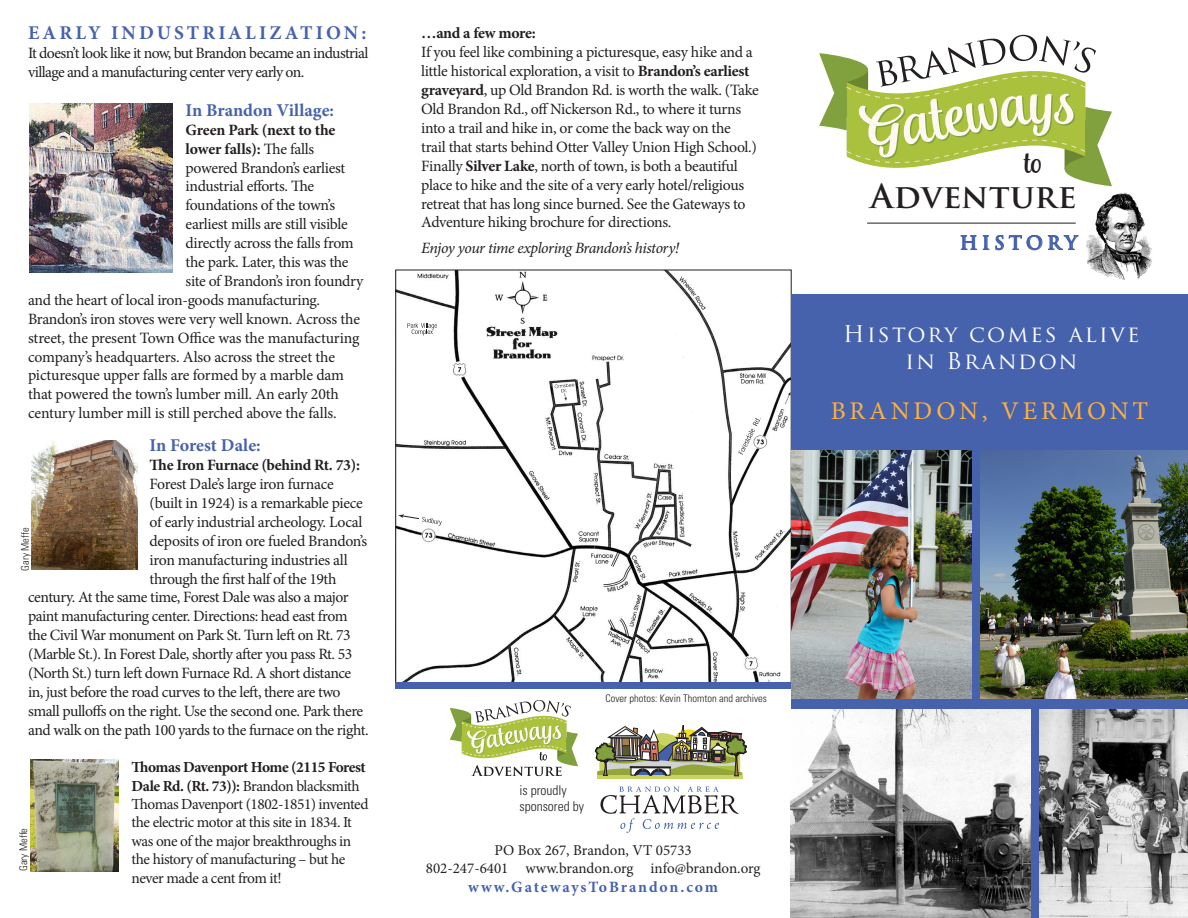
<style>
.page{position:relative;width:1188px;height:918px;background:#fff}
.page>*{position:absolute;margin:0;border:0;box-sizing:border-box;transform-origin:0 0}
.t1{font:700 32.55px "Trajan Pro";letter-spacing:.015em;color:#231f20}
.t2{font:27.9px "Andalusia";color:#231f20}
.t3{font:25.5px "Minion Pro";letter-spacing:.15em;color:#fcb040}
.t4{font:22.5px/27px "Trajan Pro";letter-spacing:.1em;color:#fff;text-align:center}
.t5{font:700 19.5px "Minion Pro";letter-spacing:.16em;color:#4662ad}
.t6{font:700 18.3px "Trajan Pro";letter-spacing:.225em;color:#4361ad}
.t7{font:700 18px "Minion Pro";color:#4662ad}
.t8{font:15.75px/18.9px "Minion Pro";letter-spacing:-.025em;color:#231f20}
.t9{font:700 15.75px "Minion Pro";letter-spacing:-.02em;color:#231f20}
.t10{font:italic 15.75px "Minion Pro";letter-spacing:-.03em;color:#231f20}
.t11{font:700 15.75px "Minion Pro";letter-spacing:.12em;color:#4662ad}
.t12{font:15.3px/18.5px "Minion Pro";letter-spacing:-.035em;color:#231f20}
.t13{font:15px "Minion Pro";color:#231f20}
.t14{font:300 condensed 13.5px/16.2px "Univers";color:#231f20}
.t15{font:300 condensed 10.5px "Univers";color:#231f20}
.s1{font-weight:400}
.s2{font-weight:700}
</style>
<div class="page">
<img style="left:397px;top:272px;width:393px;height:411px">
<svg style="left:555px;top:384px;width:19px;height:9px"></svg>
<svg style="left:407px;top:323px;width:30px;height:13px"></svg>
<svg style="left:738px;top:418px;width:23px;height:37px"></svg>
<svg style="left:398px;top:514px;width:44px;height:12px"></svg>
<svg style="left:960px;top:235px;width:17px;height:15px"></svg>
<svg style="left:983px;top:235px;width:96px;height:16px"></svg>
<hr style="left:867px;top:223px;width:209px;height:1px;background:#231f20">
<img style="left:1086px;top:192px;width:66px;height:87px">
<div style="left:791px;top:295px;width:397px;height:623px;background:#4662ad"></div>
<img style="left:981px;top:450px;width:207px;height:249px">
<img style="left:791px;top:710px;width:239px;height:208px">
<img style="left:1040px;top:710px;width:148px;height:208px">
<img style="left:791px;top:450px;width:181px;height:248px">
<div style="left:395px;top:683px;width:396px;height:6px;background:#4662ad"></div>
<img style="left:29px;top:104px;width:144px;height:168px">
<img style="left:31px;top:441px;width:106px;height:128px">
<svg style="left:450px;top:700px;width:297px;height:133px"></svg>
<img style="left:30px;top:759px;width:89px;height:112px">
<svg style="left:819px;top:35px;width:293px;height:160px"></svg>
<p class="t5" style="left:28px;top:19px;width:340px">EARLY INDUSTRIALIZATION:</p>
<p class="t8" style="left:28px;top:44px;width:342px">It doesn’t look like it now, but Brandon became an industrial village and a manufacturing center very early on.</p>
<p class="t7" style="left:186px;top:97px;width:150px">In Brandon Village:</p>
<p class="t9" style="left:186px;top:119px;width:151px">Green Park (next to the</p>
<p class="t9" style="left:186px;top:137px;width:130px">lower falls): <span class="s1">The falls</span></p>
<p class="t8" style="left:186px;top:158px;width:161px">powered Brandon’s earliest</p>
<p class="t8" style="left:186px;top:177px;width:130px">industrial efforts. The</p>
<p class="t8" style="left:186px;top:196px;width:151px">foundations of the town’s</p>
<p class="t8" style="left:186px;top:215px;width:164px">earliest mills are still visible</p>
<p class="t8" style="left:186px;top:234px;width:170px">directly across the falls from</p>
<p class="t8" style="left:186px;top:253px;width:165px">the park. Later, this was the</p>
<p class="t8" style="left:186px;top:272px;width:179px">site of Brandon’s iron foundry</p>
<p class="t8" style="left:28px;top:290px;width:294px">and the heart of local iron-goods manufacturing.</p>
<p class="t8" style="left:28px;top:309px;width:334px">Brandon’s iron stoves were very well known. Across the</p>
<p class="t8" style="left:28px;top:328px;width:333px">street, the present Town Office was the manufacturing</p>
<p class="t8" style="left:28px;top:347px;width:309px">company’s headquarters. Also across the street the</p>
<p class="t8" style="left:28px;top:366px;width:318px">picturesque upper falls are formed by a marble dam</p>
<p class="t8" style="left:28px;top:385px;width:312px">that powered the town’s lumber mill. An early 20th</p>
<p class="t8" style="left:28px;top:404px;width:310px">century lumber mill is still perched above the falls.</p>
<p class="t7" style="left:150px;top:433px;width:113px">In Forest Dale:</p>
<p class="t9" style="left:150px;top:454px;width:212px">The Iron Furnace (behind Rt. 73):</p>
<p class="t8" style="left:150px;top:475px;width:186px">Forest Dale’s large iron furnace</p>
<p class="t8" style="left:150px;top:494px;width:215px">(built in 1924) is a remarkable piece</p>
<p class="t8" style="left:150px;top:512px;width:214px">of early industrial archeology. Local</p>
<p class="t8" style="left:150px;top:531px;width:219px">deposits of iron ore fueled Brandon’s</p>
<p class="t8" style="left:150px;top:550px;width:200px">iron manufacturing industries all</p>
<p class="t8" style="left:150px;top:569px;width:188px">through the first half of the 19th</p>
<p class="t8" style="left:28px;top:588px;width:322px">century. At the same time, Forest Dale was also a major</p>
<p class="t8" style="left:28px;top:607px;width:321px">paint manufacturing center. Directions: head east from</p>
<p class="t8" style="left:28px;top:626px;width:324px">the Civil War monument on Park St. Turn left on Rt. 73</p>
<p class="t8" style="left:28px;top:645px;width:326px">(Marble St.). In Forest Dale, shortly after you pass Rt. 53</p>
<p class="t8" style="left:28px;top:664px;width:325px">(North St.) turn left down Furnace Rd. A short distance</p>
<p class="t8" style="left:28px;top:683px;width:314px">in, just before the road curves to the left, there are two</p>
<p class="t8" style="left:28px;top:701px;width:337px">small pulloffs on the right. Use the second one. Park there</p>
<p class="t8" style="left:28px;top:720px;width:342px">and walk on the path 100 yards to the furnace on the right.</p>
<p class="t12" style="left:132px;top:758px;width:238px"><span class="s2">Thomas Davenport Home (2115 Forest Dale Rd. (Rt. 73)):</span> Brandon blacksmith Thomas Davenport (1802-1851) invented the electric motor at this site in 1834. It was one of the major breakthroughs in the history of manufacturing – but he never made a cent from it!</p>
<p class="t15" style="left:19px;top:571px;width:45px;rotate:-90deg">Gary Meffe</p>
<p class="t15" style="left:17px;top:871px;width:45px;rotate:-90deg">Gary Meffe</p>
<p class="t9" style="left:421px;top:22px;width:116px">…and a few more:</p>
<p class="t8" style="left:421px;top:43px;width:339px">If you feel like combining a picturesque, easy hike and a little historical exploration, a visit to <span class="s2">Brandon’s earliest graveyard</span>, up Old Brandon Rd. is worth the walk. (Take Old Brandon Rd., off Nickerson Rd., to where it turns into a trail and hike in, or come the back way on the trail that starts behind Otter Valley Union High School.)<br>Finally <span class="s2">Silver Lake</span>, north of town, is both a beautiful place to hike and the site of a very early hotel/religious retreat that has long since burned. See the Gateways to Adventure hiking brochure for directions.</p>
<p class="t10" style="left:421px;top:237px;width:259px">Enjoy your time exploring Brandon’s history!</p>
<p class="t15" style="left:606px;top:692px;width:163px">Cover photos: Kevin Thornton and archives</p>
<p class="t14" style="left:519px;top:782px;width:66px">is proudly sponsored by</p>
<p class="t13" style="left:495px;top:841px;width:199px">PO Box 267, Brandon, VT 05733</p>
<p class="t13" style="left:426px;top:859px;width:336px">802-247-6401 www.brandon.org info@brandon.org</p>
<p class="t11" style="left:468px;top:876px;width:251px">www.GatewaysToBrandon.com</p>
<p class="t2" style="left:1024px;top:147px;width:19px">to</p>
<p class="t1" style="left:871px;top:176px;width:207px">Adventure</p>
<p class="t6" style="left:960px;top:231px;width:119px">HISTORY</p>
<p class="t4" style="left:843px;top:320px;width:298px">History comes alive in Brandon</p>
<p class="t3" style="left:831px;top:394px;width:319px">BRANDON, VERMONT</p>
</div>
